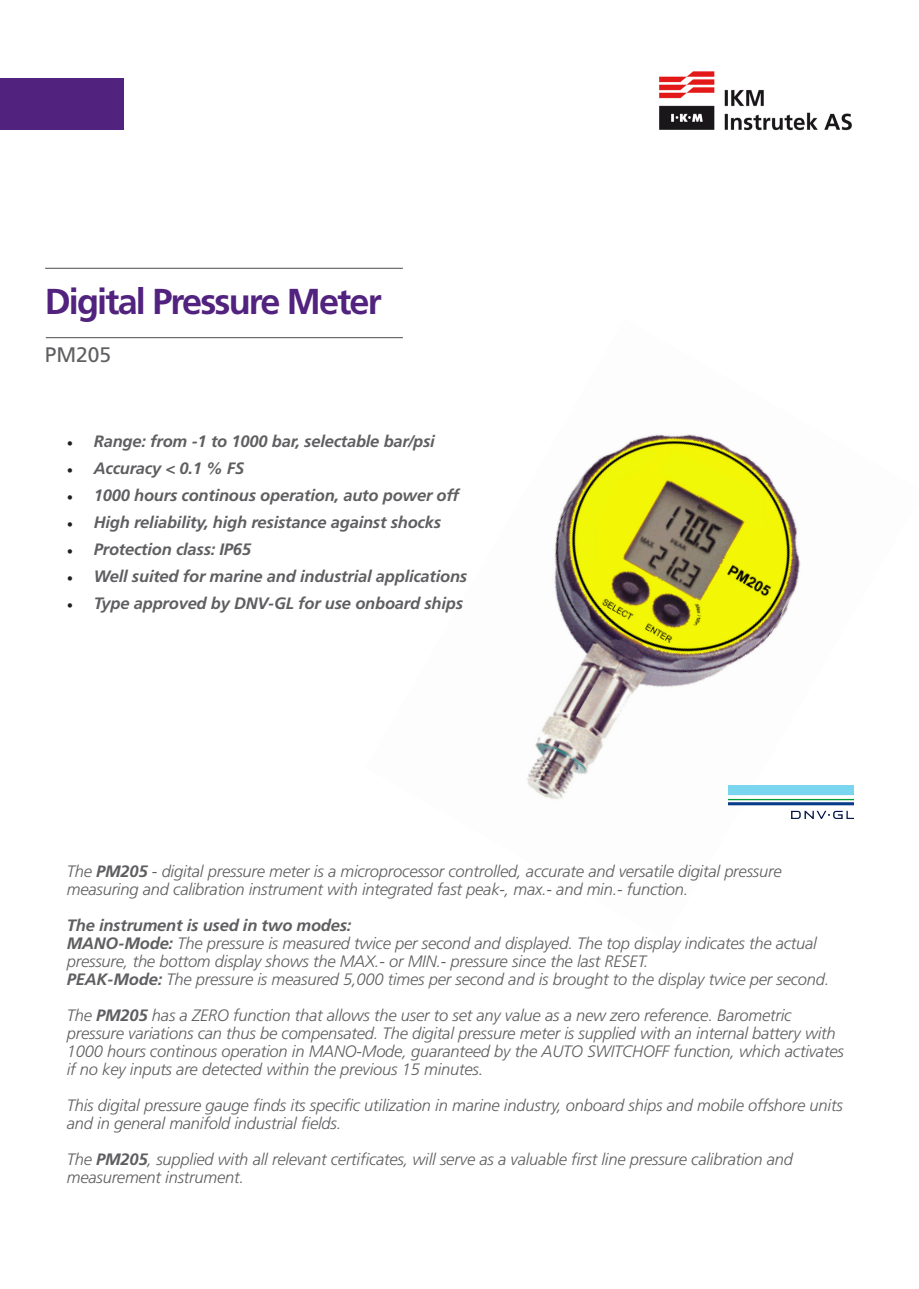
<style>
.page{position:relative;width:919px;height:1289px;background:#fff}
.page>*{position:absolute;margin:0;border:0;box-sizing:border-box;transform-origin:0 0}
.t1{font:700 36px "Frutiger LT Std";letter-spacing:-.05em;color:#52227f}
.t2{font:21px "Frutiger LT Std";color:#5f5f62}
.t3{font:italic 300 16.5px/18px "Frutiger LT Std";letter-spacing:-.01em;color:#5f5f62}
.t4{font:italic 700 16.5px "Frutiger LT Std";letter-spacing:-.01em;color:#5f5f62}
.s1{font-family:"Minion Pro";font-weight:400;font-style:normal;color:#231f20}
.s2{font-weight:700}
</style>
<div class="page">
<img style="left:365px;top:338px;width:489px;height:481px">
<div style="left:0;top:79px;width:124px;height:51px;background:#52227f"></div>
<hr style="left:45px;top:268px;width:358px;height:1px;background:#5f5f62">
<hr style="left:46px;top:337px;width:357px;height:1px;background:#5f5f62">
<img style="left:728px;top:785px;width:125px;height:33px">
<img style="left:659px;top:71px;width:193px;height:60px">
<p class="t1" style="left:45px;top:280px;width:338px">Digital Pressure Meter</p>
<p class="t2" style="left:45px;top:343px;width:68px">PM205</p>
<p class="t4" style="left:67px;top:431px;width:369px"><span class="s1">•</span> Range: from -1 to 1000 bar, selectable bar/psi</p>
<p class="t4" style="left:67px;top:458px;width:179px"><span class="s1">•</span> Accuracy &lt; 0.1 % FS</p>
<p class="t4" style="left:67px;top:485px;width:393px"><span class="s1">•</span> 1000 hours continous operation, auto power off</p>
<p class="t4" style="left:67px;top:512px;width:376px"><span class="s1">•</span> High reliability, high resistance against shocks</p>
<p class="t4" style="left:67px;top:539px;width:186px"><span class="s1">•</span> Protection class: IP65</p>
<p class="t4" style="left:67px;top:566px;width:402px"><span class="s1">•</span> Well suited for marine and industrial applications</p>
<p class="t4" style="left:67px;top:593px;width:398px"><span class="s1">•</span> Type approved by DNV-GL for use onboard ships</p>
<p class="t3" style="left:67px;top:862px;width:716px">The <span class="s2">PM205</span> - digital pressure meter is a microprocessor controlled, accurate and versatile digital pressure measuring and calibration instrument with integrated fast peak-, max.- and min.- function.</p>
<p class="t4" style="left:67px;top:915px;width:286px">The instrument is used in two modes:</p>
<p class="t3" style="left:67px;top:934px;width:751px"><span class="s2">MANO-Mode:</span> The pressure is measured twice per second and displayed. The top display indicates the actual pressure, the bottom display shows the MAX.- or MIN.- pressure since the last RESET.</p>
<p class="t3" style="left:67px;top:970px;width:764px"><span class="s2">PEAK-Mode:</span> The pressure is measured 5,000 times per second and is brought to the display twice per second.</p>
<p class="t3" style="left:67px;top:1006px;width:726px">The <span class="s2">PM205</span> has a ZERO function that allows the user to set any value as a new zero reference. Barometric</p>
<p class="t3" style="left:67px;top:1024px;width:778px">pressure variations can thus be compensated. The digital pressure meter is supplied with an internal battery with<br>1000 hours continous operation in MANO-Mode, guaranteed by the AUTO SWITCHOFF function, which activates if no key inputs are detected within the previous 15 minutes.</p>
<p class="t3" style="left:67px;top:1096px;width:777px">This digital pressure gauge finds its specific utilization in marine industry, onboard ships and mobile offshore units and in general manifold industrial fields.</p>
<p class="t3" style="left:67px;top:1150px;width:727px">The <span class="s2">PM205</span>, supplied with all relevant certificates, will serve as a valuable first line pressure calibration and measurement instrument.</p>
</div>
